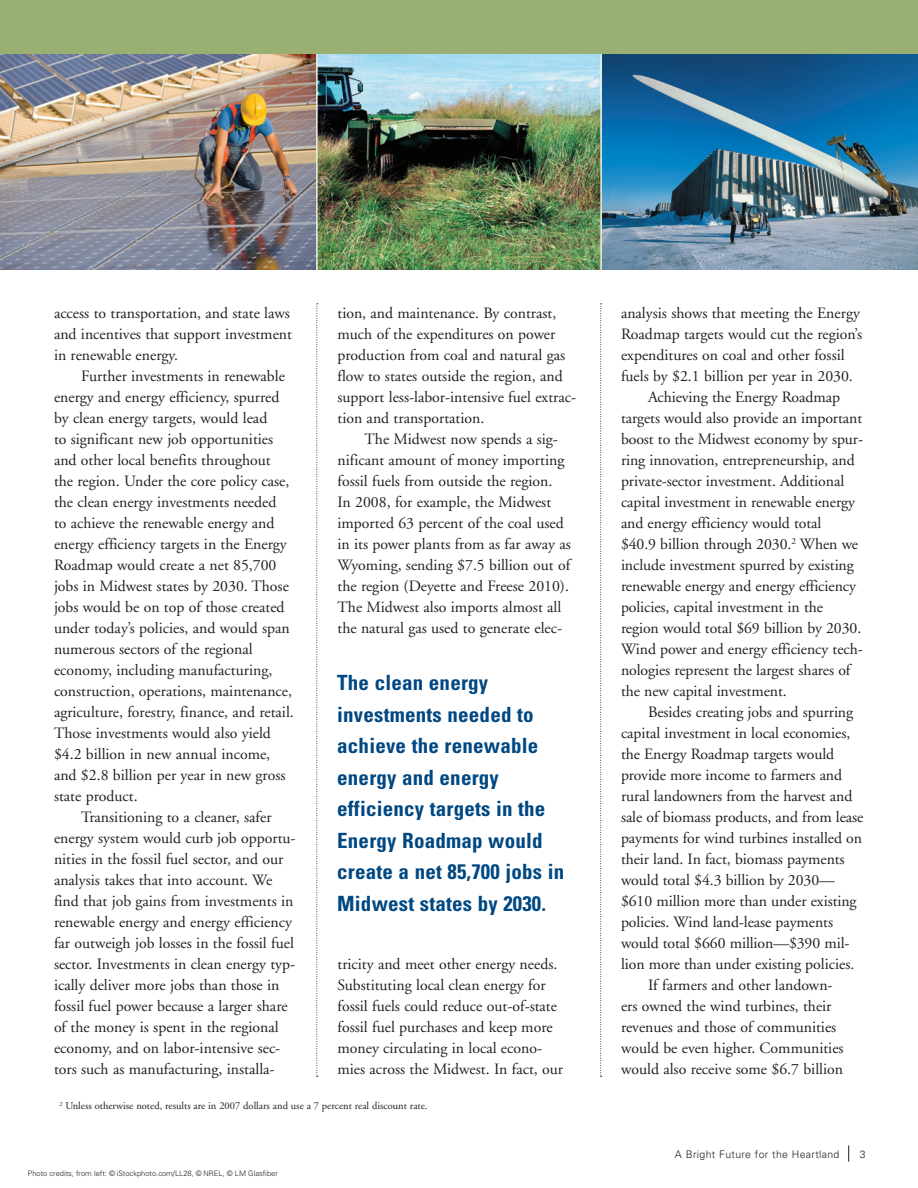
<style>
.page{position:relative;width:918px;height:1188px;background:#fff}
.page>*{position:absolute;margin:0;border:0;box-sizing:border-box;transform-origin:0 0}
.Pull_quote{font:700 condensed 21px/31.5px "Univers";letter-spacing:.01em;color:#014882}
.Body_Copy{font:15.75px/21px "Adobe Garamond";color:#231f20}
.Notes{font:10.5px "Adobe Garamond";color:#231f20}
.t1{font:300 10.5px "Univers";letter-spacing:.03em;color:#231f20}
.photo_credit{font:300 7.5px "Univers";color:#231f20}
</style>
<div class="page">
<div style="left:0;top:0;width:918px;height:54px;background:#9ab073"></div>
<svg style="left:848px;top:1145px;width:1px;height:17px"></svg>
<svg style="left:600px;top:303px;width:2px;height:774px"></svg>
<img style="left:0;top:54px;width:918px;height:216px">
<svg style="left:316px;top:303px;width:2px;height:774px"></svg>
<hr style="left:316px;top:54px;width:2px;height:216px;background:#f1f0e4">
<hr style="left:600px;top:54px;width:2px;height:216px;background:#f1f0e4">
<p class="Body_Copy" style="left:54px;top:303px;width:240px">access to transportation, and state laws and incentives that support investment in renewable energy.</p>
<p class="Body_Copy" style="left:54px;top:366px;width:241px;text-indent:27px">Further investments in renewable energy and energy efficiency, spurred by clean energy targets, would lead<br>to significant new job opportunities and other local benefits throughout the region. Under the core policy case, the clean energy investments needed<br>to achieve the renewable energy and energy efficiency targets in the Energy Roadmap would create a net 85,700 jobs in Midwest states by 2030. Those jobs would be on top of those created under today’s policies, and would span numerous sectors of the regional economy, including manufacturing, construction, operations, maintenance, agriculture, forestry, finance, and retail.<br>Those investments would also yield $4.2 billion in new annual income, and $2.8 billion per year in new gross state product.</p>
<p class="Body_Copy" style="left:54px;top:807px;width:243px;text-indent:27px">Transitioning to a cleaner, safer energy system would curb job opportu&shy;nities in the fossil fuel sector, and our analysis takes that into account. We find that job gains from investments in renewable energy and energy efficiency far outweigh job losses in the fossil fuel sector. Investments in clean energy typ&shy;ically deliver more jobs than those in fossil fuel power because a larger share of the money is spent in the regional economy, and on labor-intensive sec&shy;tors such as manufacturing, installa-</p>
<p class="Body_Copy" style="left:338px;top:303px;width:240px">tion, and maintenance. By contrast, much of the expenditures on power production from coal and natural gas flow to states outside the region, and support less-labor-intensive fuel extrac&shy;tion and transportation.</p>
<p class="Body_Copy" style="left:338px;top:429px;width:235px;text-indent:27px">The Midwest now spends a sig&shy;nificant amount of money importing fossil fuels from outside the region.<br>In 2008, for example, the Midwest imported 63 percent of the coal used in its power plants from as far away as Wyoming, sending $7.5 billion out of the region (Deyette and Freese 2010).<br>The Midwest also imports almost all the natural gas used to generate elec-</p>
<p class="Pull_quote" style="left:337px;top:667px;width:229px">The clean energy investments needed to achieve the renewable energy and energy efficiency targets in the<br>Energy Roadmap would create a net 85,700 jobs in<br>Midwest states by 2030.</p>
<p class="Body_Copy" style="left:338px;top:954px;width:227px">tricity and meet other energy needs.<br>Substituting local clean energy for fossil fuels could reduce out-of-state fossil fuel purchases and keep more money circulating in local econo&shy;mies across the Midwest. In fact, our</p>
<p class="Notes" style="left:59px;top:1101px;width:370px"><sup>2</sup> Unless otherwise noted, results are in 2007 dollars and use a 7 percent real discount rate.</p>
<p class="photo_credit" style="left:28px;top:1169px;width:252px">Photo credits, from left: © iStockphoto.com/LL28, © NREL, © LM Glasfiber</p>
<p class="Body_Copy" style="left:621px;top:303px;width:243px">analysis shows that meeting the Energy Roadmap targets would cut the region’s expenditures on coal and other fossil fuels by $2.1 billion per year in 2030.</p>
<p class="Body_Copy" style="left:621px;top:387px;width:244px;text-indent:27px">Achieving the Energy Roadmap targets would also provide an important boost to the Midwest economy by spur&shy;ring innovation, entrepreneurship, and private-sector investment. Additional capital investment in renewable energy and energy efficiency would total<br>$40.9 billion through 2030.<sup>2</sup> When we include investment spurred by existing renewable energy and energy efficiency policies, capital investment in the region would total $69 billion by 2030.<br>Wind power and energy efficiency tech&shy;nologies represent the largest shares of the new capital investment.</p>
<p class="Body_Copy" style="left:621px;top:702px;width:244px;text-indent:27px">Besides creating jobs and spurring capital investment in local economies, the Energy Roadmap targets would provide more income to farmers and rural landowners from the harvest and sale of biomass products, and from lease payments for wind turbines installed on their land. In fact, biomass payments would total $4.3 billion by 2030— $610 million more than under existing policies. Wind land-lease payments would total $660 million—$390 mil&shy;lion more than under existing policies.</p>
<p class="Body_Copy" style="left:621px;top:975px;width:224px;text-indent:27px">If farmers and other landown&shy;ers owned the wind turbines, their revenues and those of communities would be even higher. Communities would also receive some $6.7 billion</p>
<p class="t1" style="left:675px;top:1148px;width:166px">A Bright Future for the Heartland</p>
<p class="t1" style="left:860px;top:1148px;width:7px">3</p>
</div>
